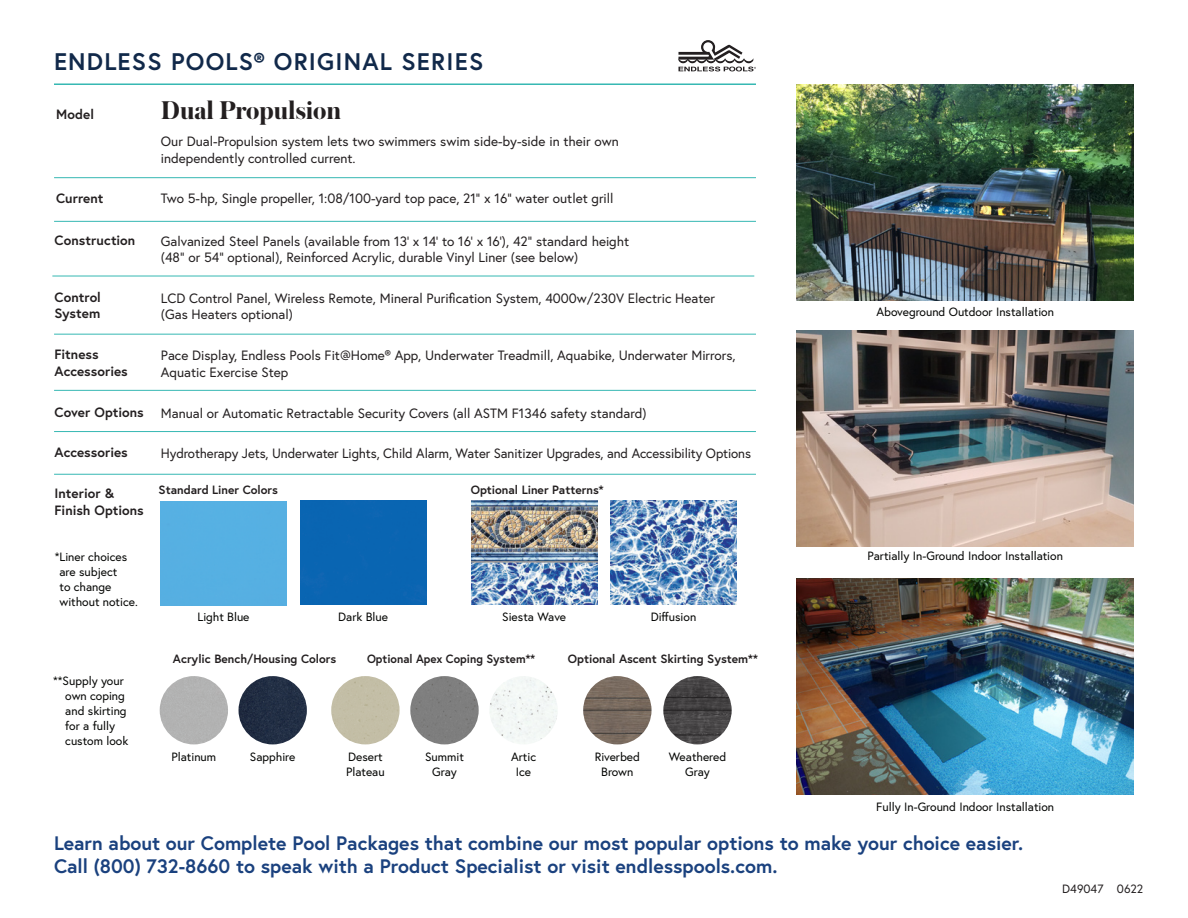
<style>
.page{position:relative;width:1188px;height:918px;background:#fff}
.page>*{position:absolute;margin:0;border:0;box-sizing:border-box;transform-origin:0 0}
.product_small{font:700 27px "Austin";letter-spacing:-.005em;color:#231f20}
.t1{font:700 24px "Europa";letter-spacing:.05em;color:#11294a}
.CTA{font:700 19.5px/23.4px "Europa";color:#1a417e}
.specs{font:13.5px/16.5px "Europa";color:#231f20}
.body{font:13.5px/16.5px "Europa";color:#231f20}
.specs-2{font:700 13.5px/16.5px "Europa";color:#231f20}
.specs_sm{font:12px/15px "Europa";color:#040503;text-align:center}
.specs_head_sm{font:700 12px "Europa";color:#231f20}
.specs_head_sm-2{font:700 12px "Europa";color:#231f20;scale:.96 1}
.specs_head_sm-3{font:12px "Europa";color:#231f20}
</style>
<div class="page">
<img style="left:796px;top:330px;width:338px;height:216px">
<img style="left:796px;top:85px;width:338px;height:216px">
<img style="left:796px;top:578px;width:338px;height:216px">
<svg style="left:678px;top:40px;width:78px;height:31px"></svg>
<hr style="left:54px;top:83px;width:702px;height:2px;background:#36b8b3">
<hr style="left:54px;top:177px;width:702px;height:1px;background:#36b8b3">
<hr style="left:54px;top:221px;width:702px;height:1px;background:#36b8b3">
<hr style="left:52px;top:276px;width:702px;height:1px;background:#36b8b3">
<hr style="left:54px;top:334px;width:702px;height:1px;background:#36b8b3">
<hr style="left:54px;top:390px;width:702px;height:1px;background:#36b8b3">
<hr style="left:54px;top:431px;width:702px;height:1px;background:#36b8b3">
<hr style="left:54px;top:474px;width:702px;height:1px;background:#36b8b3">
<div style="left:160px;top:676px;width:68px;height:68px;background:#b2b2b2;border-radius:34px"></div>
<img style="left:239px;top:676px;width:68px;height:68px;border-radius:34px">
<div style="left:331px;top:676px;width:69px;height:68px;background:#c3bea6;border-radius:34px"></div>
<div style="left:410px;top:676px;width:69px;height:68px;background:#7e7e7e;border-radius:34px"></div>
<img style="left:583px;top:676px;width:69px;height:68px;border-radius:34px">
<img style="left:663px;top:676px;width:69px;height:68px;border-radius:34px">
<div style="left:489px;top:676px;width:69px;height:68px;background:#f3f7f5;border-radius:34px"></div>
<div style="left:160px;top:502px;width:127px;height:104px;background:#56b0e2"></div>
<div style="left:300px;top:501px;width:126px;height:104px;background:#0965b2"></div>
<img style="left:471px;top:501px;width:126px;height:104px">
<img style="left:610px;top:501px;width:127px;height:104px">
<p class="t1" style="left:54px;top:45px;width:431px">ENDLESS POOLS® ORIGINAL SERIES</p>
<p class="specs-2" style="left:56px;top:106px;width:39px">Model</p>
<p class="specs-2" style="left:56px;top:190px;width:49px">Current</p>
<p class="specs-2" style="left:55px;top:231px;width:82px">Construction</p>
<p class="specs-2" style="left:55px;top:289px;width:48px">Control<br>System</p>
<p class="specs-2" style="left:55px;top:346px;width:75px">Fitness<br>Accessories</p>
<p class="specs-2" style="left:55px;top:403px;width:91px">Cover Options</p>
<p class="specs-2" style="left:55px;top:444px;width:75px">Accessories</p>
<p class="specs-2" style="left:55px;top:485px;width:91px">Interior &amp;<br>Finish Options</p>
<p class="specs_sm" style="left:59px;top:549px;width:80px;text-align:left;text-indent:-5px">*Liner choices are subject<br>to change without notice.</p>
<p class="specs_sm" style="left:65px;top:673px;width:64px;text-align:left;text-indent:-12px">**Supply your own coping and skirting for a fully custom look</p>
<p class="product_small" style="left:161px;top:91px;width:182px">Dual Propulsion</p>
<p class="body" style="left:161px;top:133px;width:459px">Our Dual-Propulsion system lets two swimmers swim side-by-side in their own independently controlled current.</p>
<p class="body" style="left:161px;top:190px;width:454px">Two 5-hp, Single propeller, 1:08/100-yard top pace, 21” x 16” water outlet grill</p>
<p class="specs" style="left:161px;top:232px;width:470px">Galvanized Steel Panels (available from 13’ x 14’ to 16’ x 16’), 42” standard height (48” or 54” optional), Reinforced Acrylic, durable Vinyl Liner (see below)</p>
<p class="specs" style="left:161px;top:290px;width:556px">LCD Control Panel, Wireless Remote, Mineral Purification System, 4000w/230V Electric Heater (Gas Heaters optional)</p>
<p class="specs" style="left:161px;top:347px;width:576px">Pace Display, Endless Pools Fit@Home® App, Underwater Treadmill, Aquabike, Underwater Mirrors,<br>Aquatic Exercise Step</p>
<p class="specs" style="left:161px;top:404px;width:487px">Manual or Automatic Retractable Security Covers (all ASTM F1346 safety standard)</p>
<p class="specs" style="left:161px;top:445px;width:592px">Hydrotherapy Jets, Underwater Lights, Child Alarm, Water Sanitizer Upgrades, and Accessibility Options</p>
<p class="specs_head_sm" style="left:159px;top:482px;width:121px">Standard Liner Colors</p>
<p class="specs_head_sm" style="left:471px;top:482px;width:134px">Optional Liner Patterns*</p>
<p class="specs_sm" style="left:198px;top:609px;width:53px">Light Blue</p>
<p class="specs_sm" style="left:338px;top:609px;width:51px">Dark Blue</p>
<p class="specs_sm" style="left:502px;top:609px;width:65px">Siesta Wave</p>
<p class="specs_sm" style="left:651px;top:609px;width:47px">Diffusion</p>
<p class="specs_head_sm" style="left:173px;top:651px;width:165px">Acrylic Bench/Housing Colors</p>
<p class="specs_head_sm-2" style="left:367px;top:651px;width:176px">Optional Apex Coping System**</p>
<p class="specs_head_sm" style="left:568px;top:651px;width:191px">Optional Ascent Skirting System**</p>
<p class="specs_sm" style="left:172px;top:750px;width:46px">Platinum</p>
<p class="specs_sm" style="left:250px;top:750px;width:47px">Sapphire</p>
<p class="specs_sm" style="left:346px;top:750px;width:40px;text-align:left">Desert<br>Plateau</p>
<p class="specs_sm" style="left:425px;top:750px;width:40px">Summit<br>Gray</p>
<p class="specs_sm" style="left:595px;top:750px;width:47px">Riverbed<br>Brown</p>
<p class="specs_sm" style="left:669px;top:750px;width:59px">Weathered<br>Gray</p>
<p class="specs_sm" style="left:511px;top:750px;width:26px">Artic<br>Ice</p>
<p class="specs_sm" style="left:876px;top:304px;width:179px">Aboveground Outdoor Installation</p>
<p class="specs_sm" style="left:867px;top:548px;width:197px">Partially In-Ground Indoor Installation</p>
<p class="specs_sm" style="left:876px;top:799px;width:179px">Fully In-Ground Indoor Installation</p>
<p class="CTA" style="left:54px;top:831px;width:971px">Learn about our Complete Pool Packages that combine our most popular options to make your choice easier.<br>Call (800) 732-8660 to speak with a Product Specialist or visit endlesspools.com.</p>
<p class="specs_head_sm-3" style="left:1062px;top:881px;width:82px">D49047 0622</p>
</div>
